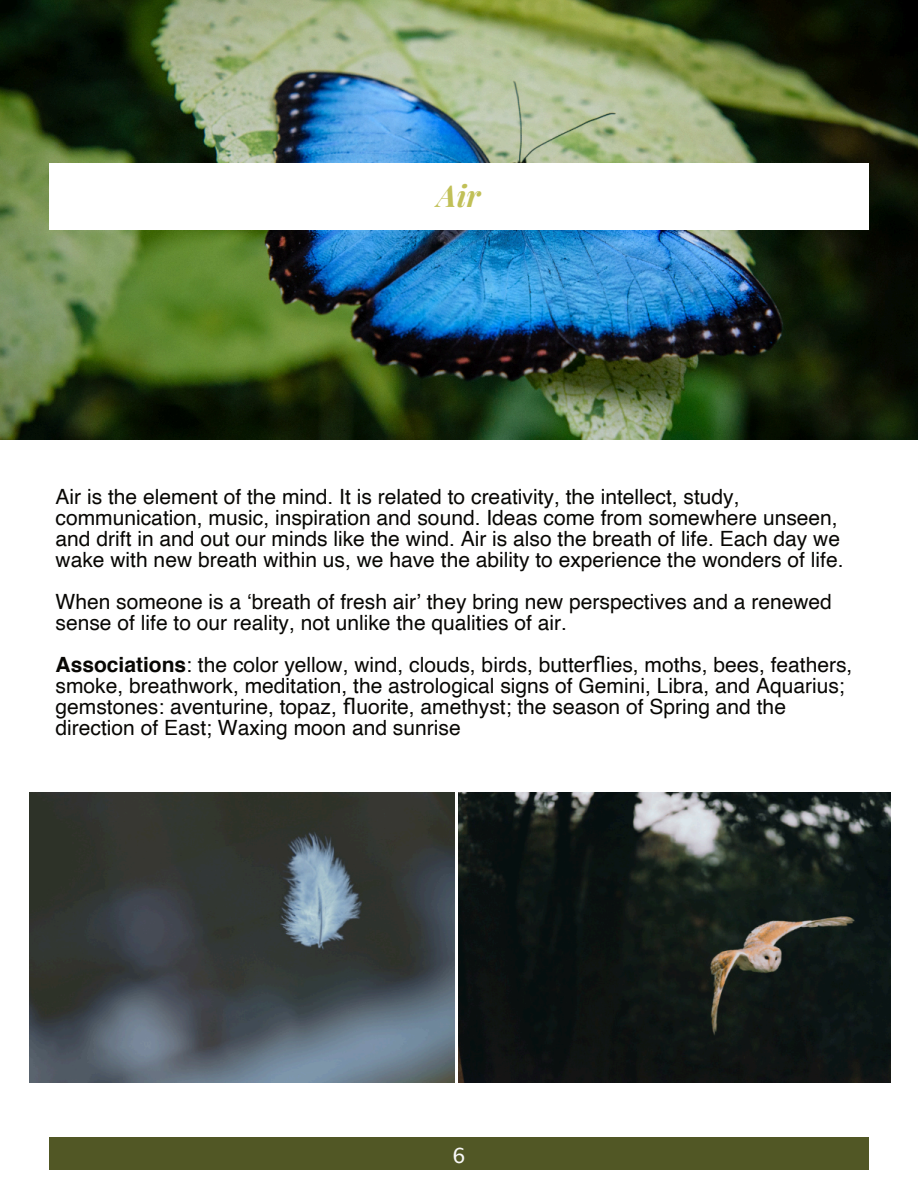
<style>
.page{position:relative;width:918px;height:1188px;background:#fff}
.page>*{position:absolute;margin:0;border:0;box-sizing:border-box;transform-origin:0 0}
.t1{font:italic 700 30px "Playfair Display";color:#c1c057}
.t2{font:21px/21px "Helvetica";color:#080704}
.t3{font:21px "Lucida Grande";color:#f8f8f7}
.s1{font-weight:700}
.s2{font-family:"Lucida Grande"}
</style>
<div class="page">
<img style="left:0;top:0;width:918px;height:439px">
<div style="left:49px;top:163px;width:820px;height:66px;background:#fff"></div>
<img style="left:29px;top:792px;width:425px;height:291px">
<img style="left:459px;top:792px;width:432px;height:291px">
<div style="left:49px;top:1137px;width:820px;height:33px;background:#515725"></div>
<h1 class="t1" style="left:437px;top:174px;width:45px">Air</h1>
<p class="t2" style="left:56px;top:487px;width:789px">Air is the element of the mind. It is related to creativity, the intellect, study, communication, music, inspiration and sound. Ideas come from somewhere unseen, and drift in and out our minds like the wind. Air is also the breath of life. Each day we wake with new breath within us, we have the ability to experience the wonders of life.</p>
<p class="t2" style="left:56px;top:592px;width:778px">When someone is a ‘breath of fresh air’ they bring new perspectives and a renewed sense of life to our reality, not unlike the qualities of air.</p>
<p class="t2" style="left:56px;top:655px;width:798px"><span class="s1">Associations</span>: the color yellow, wind, clouds, birds, butter<span class="s2">fl</span>ies, moths, bees, feathers, smoke, breathwork, meditation, the astrological signs of Gemini, Libra, and Aquarius; gemstones: aventurine, topaz, <span class="s2">fl</span>uorite, amethyst; the season of Spring and the direction of East; Waxing moon and sunrise</p>
<p class="t3" style="left:452px;top:1146px;width:15px">6</p>
</div>
